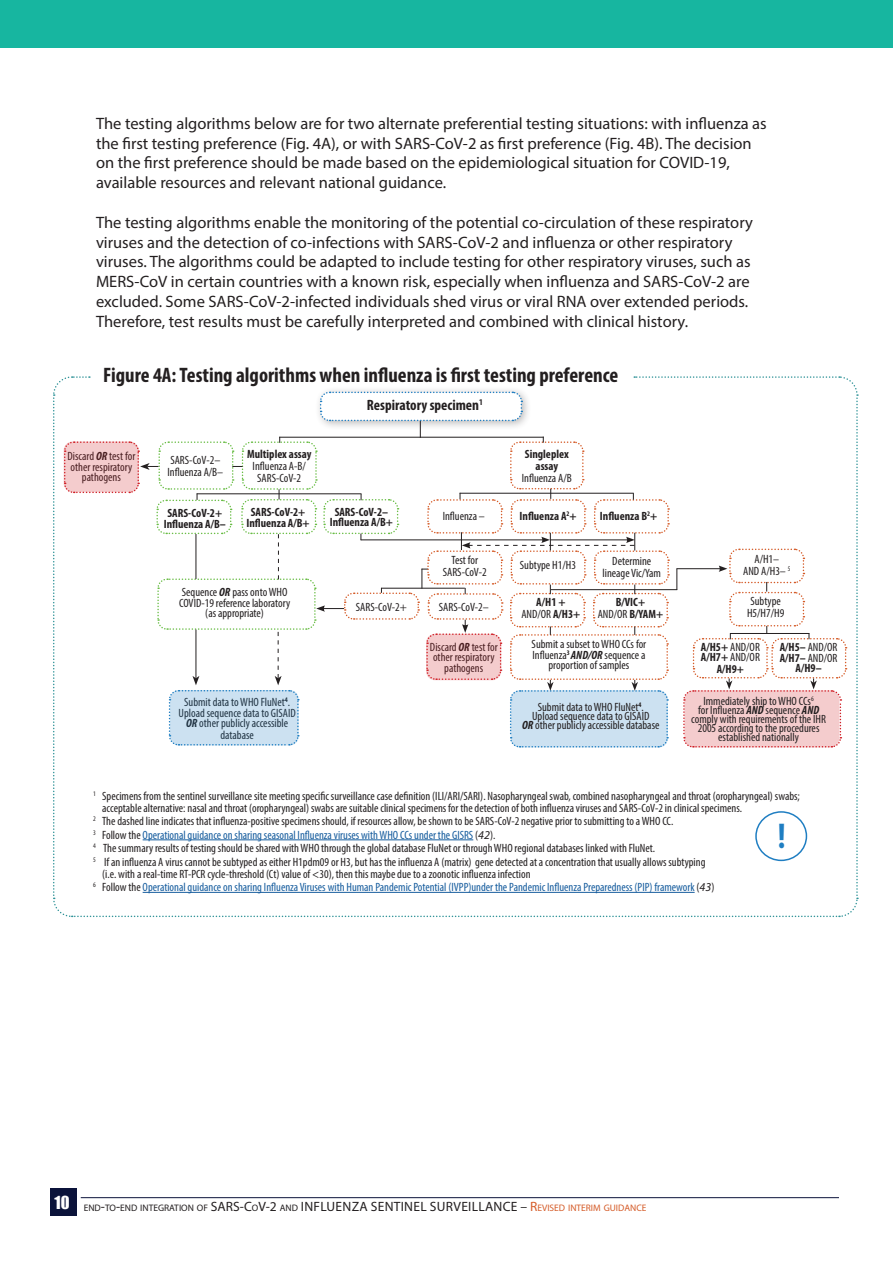
<style>
.page{position:relative;width:893px;height:1263px;background:#fff}
.page>*{position:absolute;margin:0;border:0;box-sizing:border-box;transform-origin:0 0}
.t1{font:700 condensed 36px "Myriad Pro";color:#1f7ec2;scale:.92 1}
.Paragraph_Style_1{font:700 condensed 21px "Myriad Pro";color:#231f20}
.Paragraph_Style_1-2{font:16.5px/19.8px "Myriad Pro";color:#231f20}
.Paragraph_Style_1-3{font:700 condensed 15px "Myriad Pro";color:#231f20}
.t2{font:13.5px "Myriad Pro";letter-spacing:.02em;color:#231f20}
.Paragraph_Style_1-4{font:condensed 12px/10.5px "Myriad Pro";color:#231f20;text-align:center}
.t3{font:condensed 12px "Myriad Pro";color:#175d9e}
.Paragraph_Style_1-5{font:700 condensed 12px/12px "Myriad Pro";color:#231f20;text-align:center}
.s1{font-weight:700;font-style:italic}
.s2{font-weight:700}
.s3{font-weight:400}
.s4{color:#231f20}
.s5{font-style:italic;font-stretch:normal;color:#231f20}
.s6{font-size:9.45px}
.s7{font-style:inherit}
.s8{color:#d55c29}
.s9{font-size:9.45px;color:#d55c29}
</style>
<div class="page">
<hr style="left:81px;top:1197px;width:758px;height:1px;background:#0b133a">
<div style="left:50px;top:1188px;width:26px;height:27px;background:#0b133a"></div>
<div style="left:0;top:0;width:893px;height:47px;background:#17b6a0"></div>
<svg style="left:53px;top:376px;width:805px;height:542px"></svg>
<hr style="left:143px;top:839px;width:330px;height:1px;background:#175d9e">
<hr style="left:143px;top:892px;width:552px;height:1px;background:#175d9e">
<div style="left:756px;top:812px;width:50px;height:48px;background:#fff;border-radius:50%"></div>
<div style="left:755px;top:811px;width:52px;height:50px;border:2px solid #1f7ec2;border-radius:50%"></div>
<p class="Paragraph_Style_1-2" style="left:96px;top:113px;width:672px">The testing algorithms below are for two alternate preferential testing situations: with influenza as the first testing preference (Fig. 4A), or with SARS-CoV-2 as first preference (Fig. 4B). The decision on the first preference should be made based on the epidemiological situation for COVID-19, available resources and relevant national guidance.</p>
<p class="Paragraph_Style_1-2" style="left:96px;top:212px;width:658px">The testing algorithms enable the monitoring of the potential co-circulation of these respiratory viruses and the detection of co-infections with SARS-CoV-2 and influenza or other respiratory viruses. The algorithms could be adapted to include testing for other respiratory viruses, such as MERS-CoV in certain countries with a known risk, especially when influenza and SARS-CoV-2 are excluded. Some SARS-CoV-2-infected individuals shed virus or viral RNA over extended periods.<br>Therefore, test results must be carefully interpreted and combined with clinical history.</p>
<p class="Paragraph_Style_1" style="left:103px;top:362px;width:517px">Figure 4A: Testing algorithms when influenza is first testing preference</p>
<p class="Paragraph_Style_1-3" style="left:367px;top:396px;width:117px">Respiratory specimen<sup>1</sup></p>
<p class="Paragraph_Style_1-5" style="left:247px;top:448px;width:66px">Multiplex assay</p>
<p class="Paragraph_Style_1-4" style="left:253px;top:461px;width:55px">Influenza A-B/</p>
<p class="Paragraph_Style_1-4" style="left:257px;top:473px;width:45px">SARS-CoV-2</p>
<p class="Paragraph_Style_1-5" style="left:167px;top:507px;width:56px">SARS-CoV-2+</p>
<p class="Paragraph_Style_1-5" style="left:164px;top:517px;width:64px">Influenza A/B–</p>
<p class="Paragraph_Style_1-5" style="left:525px;top:448px;width:45px">Singleplex assay</p>
<p class="Paragraph_Style_1-4" style="left:522px;top:472px;width:51px">Influenza A/B</p>
<p class="Paragraph_Style_1-4" style="left:68px;top:451px;width:69px">Discard <span class="s1">OR</span> test for other respiratory pathogens</p>
<p class="Paragraph_Style_1-4" style="left:170px;top:455px;width:51px">SARS-CoV-2–</p>
<p class="Paragraph_Style_1-4" style="left:167px;top:467px;width:57px">Influenza A/B–</p>
<p class="Paragraph_Style_1-5" style="left:335px;top:505px;width:55px">SARS-CoV-2–</p>
<p class="Paragraph_Style_1-5" style="left:330px;top:516px;width:65px">Influenza A/B+</p>
<p class="Paragraph_Style_1-5" style="left:251px;top:506px;width:56px">SARS-CoV-2+</p>
<p class="Paragraph_Style_1-5" style="left:246px;top:516px;width:65px">Influenza A/B+</p>
<p class="Paragraph_Style_1-5" style="left:520px;top:510px;width:59px">Influenza A<sup>2</sup>+</p>
<p class="Paragraph_Style_1-5" style="left:600px;top:509px;width:59px">Influenza B<sup>2</sup>+</p>
<p class="Paragraph_Style_1-4" style="left:443px;top:511px;width:44px">Influenza –</p>
<p class="Paragraph_Style_1-4" style="left:451px;top:555px;width:28px">Test for</p>
<p class="Paragraph_Style_1-4" style="left:443px;top:567px;width:45px">SARS-CoV-2</p>
<p class="Paragraph_Style_1-4" style="left:439px;top:601px;width:51px">SARS-CoV-2–</p>
<p class="Paragraph_Style_1-4" style="left:754px;top:554px;width:26px">A/H1–</p>
<p class="Paragraph_Style_1-4" style="left:743px;top:566px;width:49px">AND A/H3– <sup>5</sup></p>
<p class="Paragraph_Style_1-4" style="left:750px;top:595px;width:32px">Subtype</p>
<p class="Paragraph_Style_1-4" style="left:747px;top:607px;width:39px">H5/H7/H9</p>
<p class="Paragraph_Style_1-4" style="left:701px;top:641px;width:60px"><span class="s2">A/H5+</span> AND/OR</p>
<p class="Paragraph_Style_1-5" style="left:701px;top:651px;width:60px">A/H7+ <span class="s3">AND/OR<br></span>A/H9+</p>
<p class="Paragraph_Style_1-4" style="left:603px;top:555px;width:60px;line-height:12px">Determine lineage Vic/Yam</p>
<p class="Paragraph_Style_1-5" style="left:616px;top:596px;width:31px">B/VIC+</p>
<p class="Paragraph_Style_1-4" style="left:598px;top:608px;width:67px">AND/OR <span class="s2">B/YAM+</span></p>
<p class="Paragraph_Style_1-4" style="left:520px;top:560px;width:58px">Subtype H1/H3</p>
<p class="Paragraph_Style_1-5" style="left:536px;top:596px;width:31px">A/H1 +</p>
<p class="Paragraph_Style_1-4" style="left:521px;top:609px;width:60px">AND/OR <span class="s2">A/H3+</span></p>
<p class="Paragraph_Style_1-4" style="left:179px;top:587px;width:113px;text-align:left">Sequence <span class="s1">OR</span> pass onto WHO<br>COVID-19 reference laboratory</p>
<p class="Paragraph_Style_1-4" style="left:205px;top:608px;width:60px">(as appropriate)</p>
<p class="Paragraph_Style_1-4" style="left:356px;top:601px;width:53px">SARS-CoV-2+</p>
<p class="Paragraph_Style_1-4" style="left:532px;top:639px;width:116px;text-align:left">Submit a subset to WHO CCs for<br>Influenza<sup>3</sup> <span class="s1">AND/OR</span> sequence a</p>
<p class="Paragraph_Style_1-4" style="left:548px;top:660px;width:82px">proportion of samples</p>
<p class="Paragraph_Style_1-4" style="left:430px;top:641px;width:69px">Discard <span class="s1">OR</span> test for other respiratory pathogens</p>
<p class="Paragraph_Style_1-4" style="left:780px;top:642px;width:59px"><span class="s2">A/H5–</span> AND/OR</p>
<p class="Paragraph_Style_1-5" style="left:780px;top:652px;width:59px;line-height:10.5px">A/H7– <span class="s3">AND/OR<br></span>A/H9–</p>
<p class="Paragraph_Style_1-4" style="left:184px;top:697px;width:107px">Submit data to WHO FluNet<sup>4</sup>.</p>
<p class="Paragraph_Style_1-4" style="left:179px;top:707px;width:119px">Upload sequence data to GISAID</p>
<p class="Paragraph_Style_1-4" style="left:186px;top:717px;width:104px;line-height:12px"><span class="s1">OR</span> other publicly accessible database</p>
<p class="Paragraph_Style_1-4" style="left:538px;top:702px;width:107px">Submit data to WHO FluNet<sup>4</sup>.</p>
<p class="Paragraph_Style_1-4" style="left:532px;top:711px;width:119px">Upload sequence data to GISAID</p>
<p class="Paragraph_Style_1-4" style="left:522px;top:720px;width:139px"><span class="s1">OR</span> other publicly accessible database</p>
<p class="Paragraph_Style_1-4" style="left:691px;top:696px;width:136px;line-height:9px">Immediately ship to WHO CCs<sup>6<br></sup>for Influenza <span class="s1">AND</span> sequence <span class="s1">AND </span>comply with requirements of the IHR<br>2005 according to the procedures established nationally</p>
<p class="Paragraph_Style_1-4" style="left:102px;top:789px;width:699px;line-height:12px;text-align:left;text-indent:-9px"><sup>1</sup> Specimens from the sentinel surveillance site meeting specific surveillance case definition (ILI/ARI/SARI). Nasopharyngeal swab, combined nasopharyngeal and throat (oropharyngeal) swabs; acceptable alternative: nasal and throat (oropharyngeal) swabs are suitable clinical specimens for the detection of both influenza viruses and SARS-CoV-2 in clinical specimens.</p>
<p class="Paragraph_Style_1-4" style="left:93px;top:816px;width:582px"><sup>2</sup> The dashed line indicates that influenza-positive specimens should, if resources allow, be shown to be SARS-CoV-2 negative prior to submitting to a WHO CC.</p>
<p class="t3" style="left:93px;top:827px;width:404px"><sup>3</sup> <span class="s4">Follow the</span> Operational guidance on sharing seasonal Influenza viruses with WHO CCs under the GISRS <span class="s4">(</span><span class="s5">42</span><span class="s4">).</span></p>
<p class="Paragraph_Style_1-4" style="left:93px;top:843px;width:563px"><sup>4</sup> The summary results of testing should be shared with WHO through the global database FluNet or through WHO regional databases linked with FluNet.</p>
<p class="Paragraph_Style_1-4" style="left:102px;top:855px;width:605px;line-height:12px;text-align:left;text-indent:-9px"><sup>5</sup> If an influenza A virus cannot be subtyped as either H1pdm09 or H3, but has the influenza A (matrix) gene detected at a concentration that usually allows subtyping (i.e. with a real-time RT-PCR cycle-threshold (Ct) value of &lt;30), then this maybe due to a zoonotic influenza infection</p>
<p class="t3" style="left:93px;top:880px;width:623px"><sup>6</sup> <span class="s4">Follow the</span> Operational guidance on sharing Influenza Viruses with Human Pandemic Potential (IVPP)under the Pandemic Influenza Preparedness (PIP) framework <span class="s4">(</span><span class="s5">43</span><span class="s4">)</span></p>
<p class="t1" style="left:778px;top:813px;width:10px">!</p>
<p class="t2" style="left:55px;top:1198px;width:593px"><sup>10</sup> <span class="s6">END</span><span class="s7">-</span><span class="s6">TO</span><span class="s7">-</span><span class="s6">END INTEGRATION OF</span> <span class="s7">SARS-C</span><span class="s6">O</span><span class="s7">V-2</span> <span class="s6">AND</span> INFLUENZA SENTINEL SURVEILLANCE <span class="s7">–</span> <span class="s8">R</span><span class="s9">EVISED INTERIM GUIDANCE</span></p>
</div>
